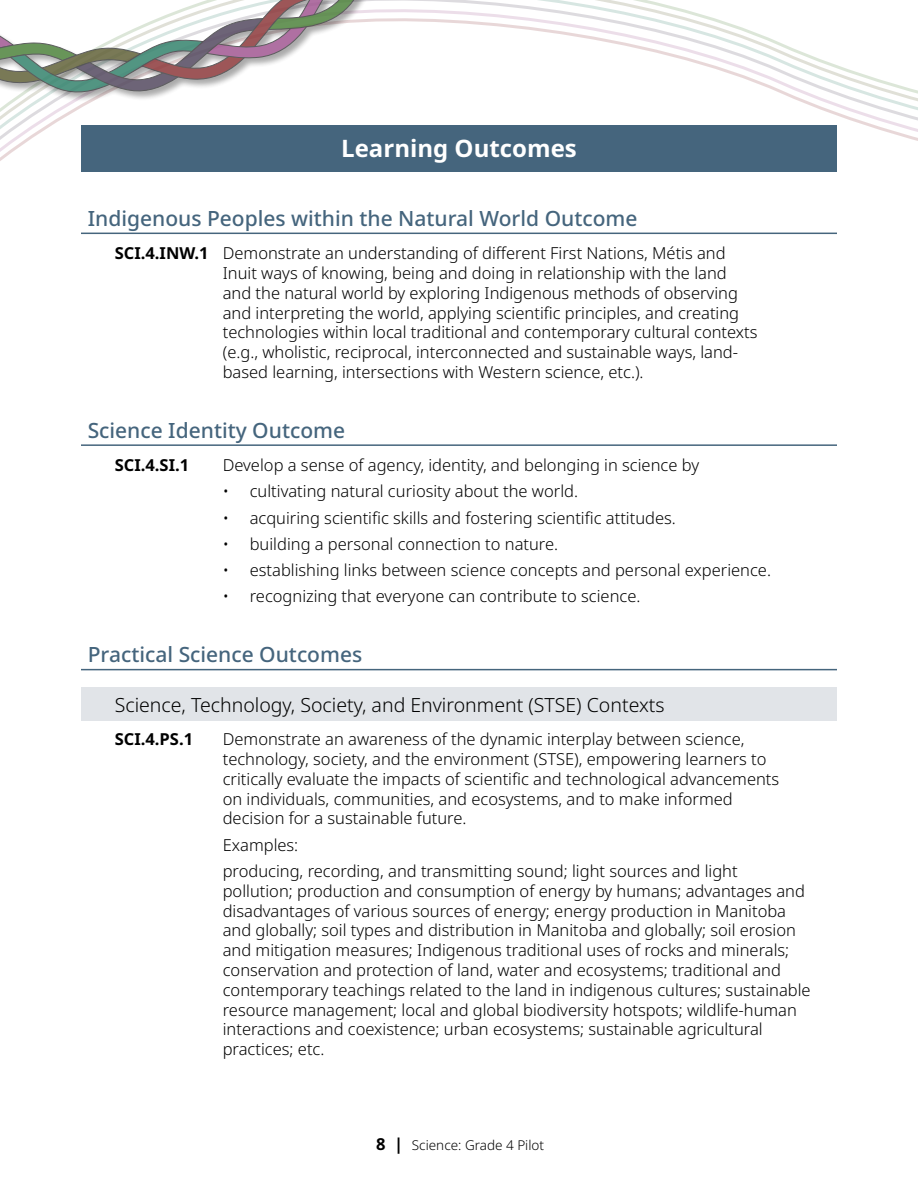
<style>
.page{position:relative;width:918px;height:1188px;background:#fff}
.page>*{position:absolute;margin:0;border:0;box-sizing:border-box;transform-origin:0 0}
.H2_White{font:700 24px "Noto Sans";color:#fff}
.Header_Outcomes{font:500 21px "Noto Sans";color:#45657d}
.GLO{font:300 19.5px "Noto Sans";color:#000}
.Bullet_Outcome_no_bullet_End{font:300 16.5px/19.8px "Noto Sans";color:#000}
.Learning_Outcome_End{font:300 16.5px/19.8px "Noto Sans";color:#000}
.Learning_Outcome{font:300 16.5px/19.8px "Noto Sans";color:#000}
.Learning_Outcome-2{font:700 16.5px "Noto Sans";color:#000}
.Bullet_Outcome_no_bullet{font:300 16.5px "Noto Sans";color:#000}
.t1{font:300 13.5px "Noto Sans";color:#000}
.s1{font-weight:700}
.s2{font-weight:700;font-size:16.5px}
</style>
<div class="page">
<svg style="left:0;top:0;width:918px;height:172px"></svg>
<div style="left:0;top:0;width:515px;height:102px;background:#000;opacity:.4"></div>
<svg style="left:0;top:0;width:407px;height:96px"></svg>
<div style="left:81px;top:125px;width:756px;height:46px;background:#45657d"></div>
<hr style="left:81px;top:233px;width:756px;height:1px;background:#45657d">
<hr style="left:81px;top:444px;width:756px;height:2px;background:#45657d">
<hr style="left:81px;top:669px;width:756px;height:1px;background:#45657d">
<div style="left:81px;top:688px;width:756px;height:33px;background:#e1e4e8"></div>
<h2 class="H2_White" style="left:341px;top:132px;width:237px">Learning Outcomes</h2>
<h3 class="Header_Outcomes" style="left:88px;top:203px;width:551px">Indigenous Peoples within the Natural World Outcome</h3>
<p class="Learning_Outcome_End" style="left:223px;top:244px;width:536px;text-indent:-108px"><span class="s1">SCI.4.INW.1</span> Demonstrate an understanding of different First Nations, Métis and Inuit ways of knowing, being and doing in relationship with the land and the natural world by exploring Indigenous methods of observing and interpreting the world, applying scientific principles, and creating technologies within local traditional and contemporary cultural contexts (e.g., wholistic, reciprocal, interconnected and sustainable ways, land&shy;based learning, intersections with Western science, etc.).</p>
<h3 class="Header_Outcomes" style="left:88px;top:415px;width:259px">Science Identity Outcome</h3>
<p class="Learning_Outcome-2" style="left:115px;top:453px;width:76px">SCI.4.SI.1</p>
<p class="Learning_Outcome" style="left:223px;top:455px;width:478px">Develop a sense of agency, identity, and belonging in science by</p>
<p class="Bullet_Outcome_no_bullet_End" style="left:223px;top:482px;width:357px">• cultivating natural curiosity about the world.</p>
<p class="Bullet_Outcome_no_bullet_End" style="left:223px;top:508px;width:455px">• acquiring scientific skills and fostering scientific attitudes.</p>
<p class="Bullet_Outcome_no_bullet_End" style="left:223px;top:534px;width:337px">• building a personal connection to nature.</p>
<p class="Bullet_Outcome_no_bullet_End" style="left:223px;top:561px;width:550px">• establishing links between science concepts and personal experience.</p>
<p class="Bullet_Outcome_no_bullet_End" style="left:223px;top:587px;width:419px">• recognizing that everyone can contribute to science.</p>
<h3 class="Header_Outcomes" style="left:88px;top:640px;width:276px">Practical Science Outcomes</h3>
<h4 class="GLO" style="left:115px;top:691px;width:551px">Science, Technology, Society, and Environment (STSE) Contexts</h4>
<p class="Learning_Outcome-2" style="left:115px;top:728px;width:80px">SCI.4.PS.1</p>
<p class="Learning_Outcome" style="left:223px;top:730px;width:558px">Demonstrate an awareness of the dynamic interplay between science, technology, society, and the environment (STSE), empowering learners to critically evaluate the impacts of scientific and technological advancements on individuals, communities, and ecosystems, and to make informed decision for a sustainable future.</p>
<p class="Bullet_Outcome_no_bullet" style="left:223px;top:833px;width:77px">Examples:</p>
<h3 class="Bullet_Outcome_no_bullet_End" style="left:223px;top:862px;width:589px">producing, recording, and transmitting sound; light sources and light pollution; production and consumption of energy by humans; advantages and disadvantages of various sources of energy; energy production in Manitoba and globally; soil types and distribution in Manitoba and globally; soil erosion and mitigation measures; Indigenous traditional uses of rocks and minerals; conservation and protection of land, water and ecosystems; traditional and contemporary teachings related to the land in indigenous cultures; sustainable resource management; local and global biodiversity hotspots; wildlife-human interactions and coexistence; urban ecosystems; sustainable agricultural practices; etc.</h3>
<p class="t1" style="left:376px;top:1135px;width:169px"><span class="s2">8 |</span> Science: Grade 4 Pilot</p>
</div>
